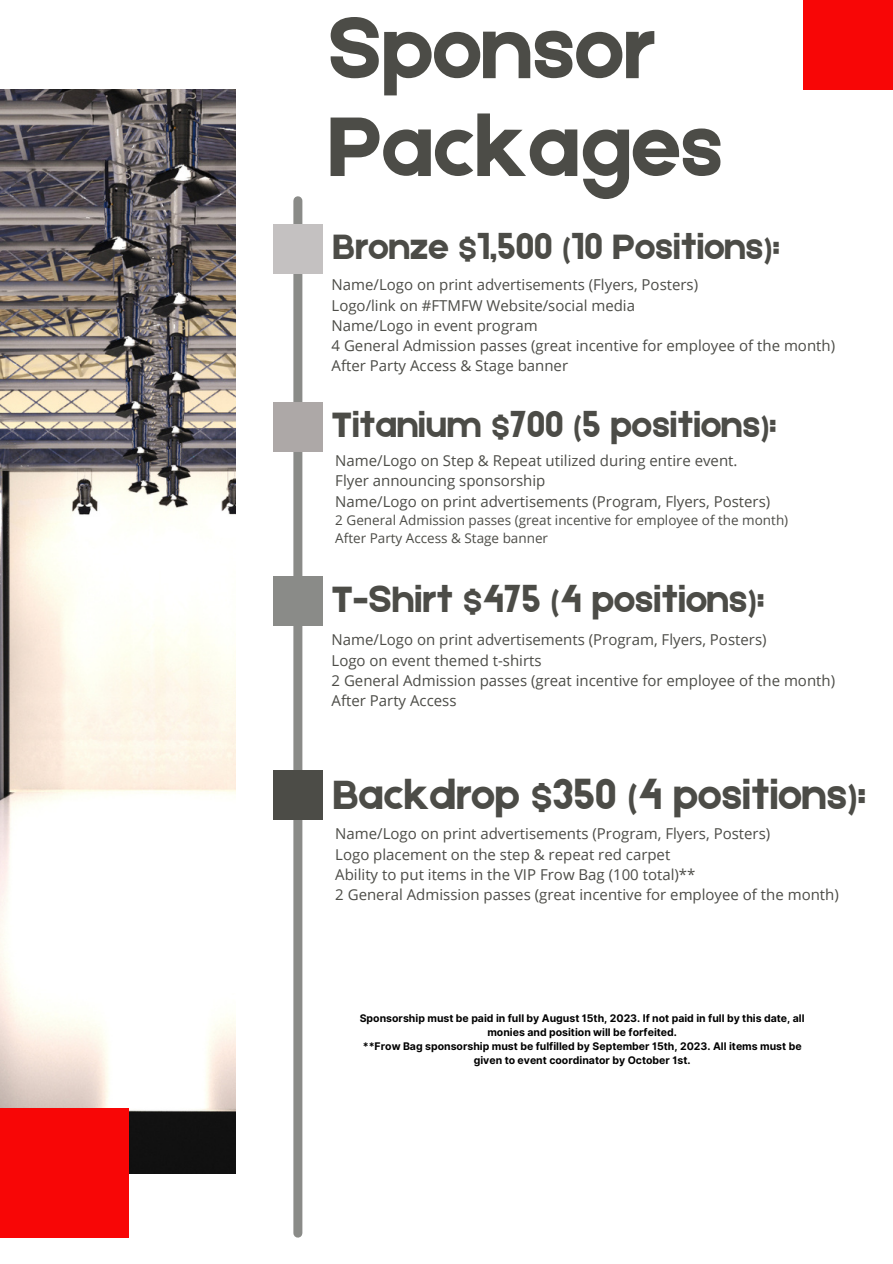
<style>
.page{position:relative;width:893px;height:1264px;background:#fff}
.page>*{position:absolute;margin:0;border:0;box-sizing:border-box;transform-origin:0 0}
.t1{font:89.85px/97.8px "Etna";color:#4c4c47}
.t2{font:43.5px "Etna";color:#4c4c47}
.t3{font:39px "Etna";color:#4c4c47}
.t4{font:37.5px "Etna";color:#4c4c47}
.t5{font:15px "Open Sans";color:#4c4c47}
.t6{font:13.5px "Open Sans";color:#4c4c47}
.t7{font:700 10.5px "Inter";color:#000}
</style>
<div class="page">
<img style="left:0;top:89px;width:236px;height:1084px">
<div style="left:293px;top:201px;width:9px;height:1032px;background:#8a8b88"></div>
<div style="left:273px;top:225px;width:49px;height:49px;background:#c4c1c1"></div>
<div style="left:273px;top:402px;width:49px;height:50px;background:#ada8a7"></div>
<div style="left:273px;top:575px;width:49px;height:50px;background:#8a8b88"></div>
<div style="left:273px;top:770px;width:49px;height:49px;background:#4c4c47"></div>
<div style="left:0;top:1108px;width:129px;height:129px;background:#f80606"></div>
<div style="left:803px;top:0;width:89px;height:89px;background:#f80606"></div>
<p class="t1" style="left:328px;top:-5px;width:397px">Sponsor<br>Packages</p>
<p class="t4" style="left:331px;top:220px;width:450px">Bronze $1,500 (10 Positions):</p>
<p class="t5" style="left:331px;top:274px;width:368px">Name/Logo on print advertisements (Flyers, Posters)</p>
<p class="t5" style="left:331px;top:295px;width:305px">Logo/link on #FTMFW Website/social media</p>
<p class="t5" style="left:331px;top:315px;width:207px">Name/Logo in event program</p>
<p class="t5" style="left:331px;top:335px;width:505px">4 General Admission passes (great incentive for employee of the month)</p>
<p class="t5" style="left:331px;top:355px;width:238px">After Party Access &amp; Stage banner</p>
<p class="t4" style="left:331px;top:398px;width:446px">Titanium $700 (5 positions):</p>
<p class="t5" style="left:335px;top:450px;width:403px">Name/Logo on Step &amp; Repeat utilized during entire event.</p>
<p class="t5" style="left:335px;top:470px;width:212px">Flyer announcing sponsorship</p>
<p class="t5" style="left:335px;top:490px;width:436px">Name/Logo on print advertisements (Program, Flyers, Posters)</p>
<p class="t6" style="left:335px;top:510px;width:454px">2 General Admission passes (great incentive for employee of the month)</p>
<p class="t6" style="left:335px;top:528px;width:214px">After Party Access &amp; Stage banner</p>
<p class="t3" style="left:331px;top:571px;width:434px">T-Shirt $475 (4 positions):</p>
<p class="t5" style="left:331px;top:629px;width:436px">Name/Logo on print advertisements (Program, Flyers, Posters)</p>
<p class="t5" style="left:331px;top:649px;width:211px">Logo on event themed t-shirts</p>
<p class="t5" style="left:331px;top:670px;width:505px">2 General Admission passes (great incentive for employee of the month)</p>
<p class="t5" style="left:331px;top:690px;width:126px">After Party Access</p>
<p class="t2" style="left:331px;top:764px;width:536px">Backdrop $350 (4 positions):</p>
<p class="t5" style="left:335px;top:823px;width:436px">Name/Logo on print advertisements (Program, Flyers, Posters)</p>
<p class="t5" style="left:335px;top:843px;width:336px">Logo placement on the step &amp; repeat red carpet</p>
<p class="t5" style="left:335px;top:863px;width:361px">Ability to put items in the VIP Frow Bag (100 total)**</p>
<p class="t5" style="left:335px;top:884px;width:505px">2 General Admission passes (great incentive for employee of the month)</p>
<p class="t7" style="left:360px;top:1012px;width:446px">Sponsorship must be paid in full by August 15th, 2023. If not paid in full by this date, all</p>
<p class="t7" style="left:487px;top:1026px;width:191px">monies and position will be forfeited.</p>
<p class="t7" style="left:363px;top:1040px;width:440px">**Frow Bag sponsorship must be fulfilled by September 15th, 2023. All items must be</p>
<p class="t7" style="left:473px;top:1054px;width:218px">given to event coordinator by October 1st.</p>
</div>
